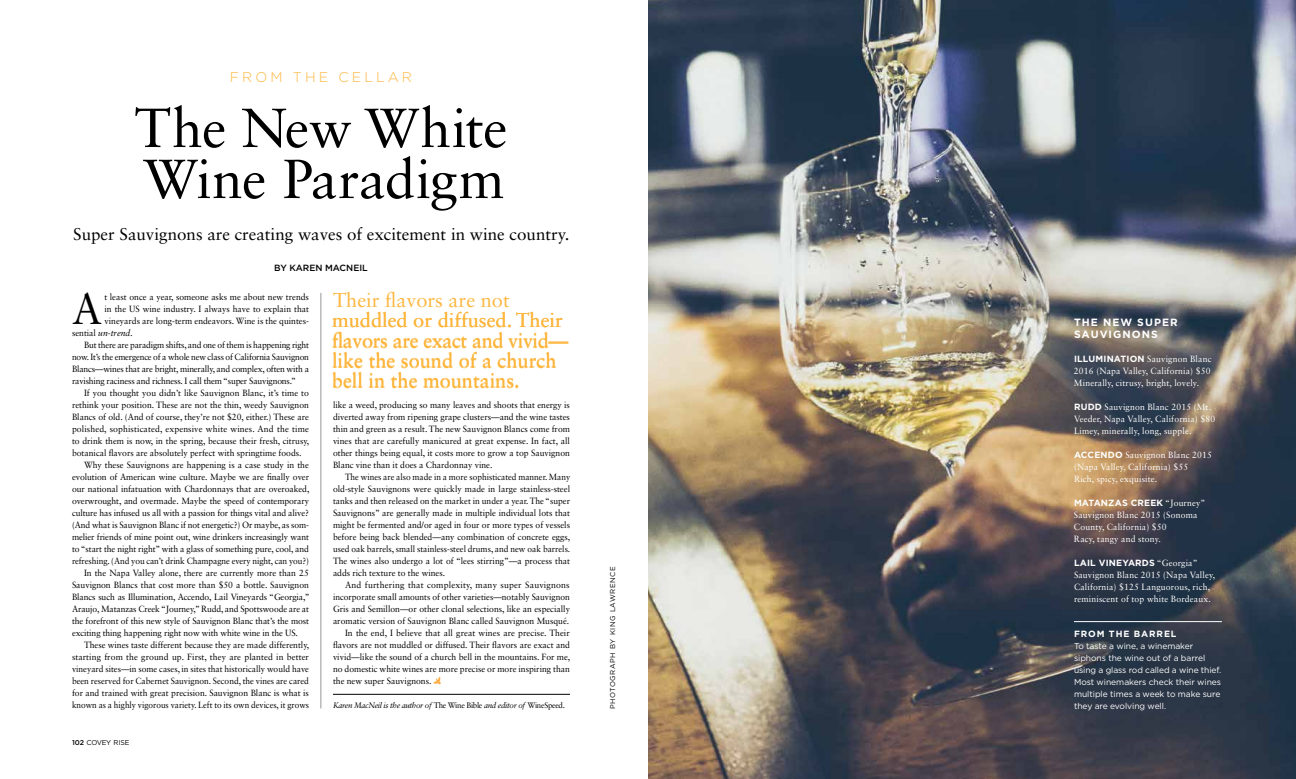
<style>
.page{position:relative;width:1296px;height:779px;background:#fff}
.page>*{position:absolute;margin:0;border:0;box-sizing:border-box;transform-origin:0 0}
.t1{font:55px/51px "Sabon LT Std";letter-spacing:-.01em;color:#000}
.t2{font:43.4px "Sabon LT Std";color:#000;scale:.96 1}
.t3{font:20px/20px "Sabon LT Std";color:#fdb740}
.t4{font:17px "Sabon LT Std";color:#000}
.t5{font:300 14px "Gotham";letter-spacing:.22em;color:#fdb740}
.t6{font:700 10.5px/12px "Gotham";letter-spacing:.1em;color:#fff}
.t7{font:9px/12px "Sabon LT Std";color:#000;text-align:justify;scale:.96 1}
.t8{font:9px/12px "Sabon LT Std";color:#000;text-align:justify;scale:.93 1}
.t9{font:9px/12px "Sabon LT Std";letter-spacing:.02em;color:#fff;scale:.96 1}
.t10{font:9px "Sabon LT Std";color:#000;scale:.95 1}
.t11{font:9px "Sabon LT Std";color:#000}
.t12{font:9px "Sabon LT Std";color:#000;scale:.94 1}
.t13{font:9px "Sabon LT Std";letter-spacing:-.02em;color:#000;scale:.96 1}
.t14{font:9px "Sabon LT Std";letter-spacing:-.02em;color:#000;scale:.95 1}
.t15{font:9px "Sabon LT Std";color:#000;scale:.92 1}
.t16{font:9px "Sabon LT Std";letter-spacing:.02em;color:#000}
.t17{font:700 9px "Gotham";letter-spacing:.02em;color:#fff}
.t18{font:italic 9px "Sabon LT Std";color:#000;scale:.96 1}
.t19{font:500 9px "Gotham";color:#000}
.t20{font:700 9px "Gotham";letter-spacing:.1em;color:#fff}
.t21{font:8.5px/12px "Gotham";letter-spacing:-.005em;color:#fff}
.t22{font:italic 8px "Sabon LT Std";letter-spacing:-.04em;color:#000}
.t23{font:7px "Gotham";letter-spacing:.08em;color:#000}
.t24{font:7px "Gotham";letter-spacing:-.035em;color:#000}
.s1{font-style:normal}
.s2{font-weight:500}
.s3{font-family:"Gotham";font-weight:700}
.s4{font-family:"Sabon LT Std";font-weight:400}
</style>
<div class="page">
<hr style="left:321px;top:293px;width:1px;height:415px;background:#939598">
<svg style="left:434px;top:676px;width:7px;height:8px"></svg>
<hr style="left:333px;top:694px;width:237px;height:1px;background:#000">
<img style="left:648px;top:0;width:648px;height:778px">
<hr style="left:1074px;top:621px;width:148px;height:1px;background:#fff">
<h3 class="t5" style="left:230px;top:70px;width:184px">FROM THE CELLAR</h3>
<h1 class="t1" style="left:134px;top:102px;width:375px">The New White<br>Wine Paradigm</h1>
<h3 class="t4" style="left:73px;top:224px;width:498px">Super Sauvignons are creating waves of excitement in wine country.</h3>
<p class="t19" style="left:274px;top:262px;width:95px">BY KAREN MACNEIL</p>
<h2 class="t2" style="left:72px;top:283px;width:33px">A</h2>
<p class="t7" style="left:105px;top:291px;width:214px">t least once a year, someone asks me about new trends</p>
<p class="t7" style="left:105px;top:303px;width:215px">in the US wine industry. I always have to explain that</p>
<p class="t7" style="left:105px;top:315px;width:214px">vineyards are long-term endeavors. Wine is the quintes-</p>
<p class="t18" style="left:72px;top:328px;width:65px"><span class="s1">sential</span> un-trend.</p>
<p class="t14" style="left:84px;top:340px;width:238px">But there are paradigm shifts, and one of them is happening right</p>
<p class="t14" style="left:72px;top:352px;width:251px">now. It’s the emergence of a whole new class of California Sauvignon</p>
<p class="t13" style="left:72px;top:364px;width:248px">Blancs—wines that are bright, minerally, and complex, often with a</p>
<p class="t13" style="left:72px;top:376px;width:235px">ravishing raciness and richness. I call them “super Sauvignons.”</p>
<p class="t7" style="left:84px;top:387px;width:236px">If you thought you didn’t like Sauvignon Blanc, it’s time to</p>
<p class="t7" style="left:72px;top:399px;width:248px">rethink your position. These are not the thin, weedy Sauvignon</p>
<p class="t7" style="left:72px;top:411px;width:248px">Blancs of old. (And of course, they’re not $20, either.) These are</p>
<p class="t11" style="left:72px;top:424px;width:239px">polished, sophisticated, expensive white wines. And the time</p>
<p class="t7" style="left:72px;top:435px;width:249px">to drink them is now, in the spring, because their fresh, citrusy,</p>
<p class="t7" style="left:72px;top:447px;width:241px">botanical flavors are absolutely perfect with springtime foods.</p>
<p class="t11" style="left:84px;top:460px;width:226px">Why these Sauvignons are happening is a case study in the</p>
<p class="t7" style="left:72px;top:471px;width:249px">evolution of American wine culture. Maybe we are finally over</p>
<p class="t7" style="left:72px;top:483px;width:249px">our national infatuation with Chardonnays that are overoaked,</p>
<p class="t7" style="left:72px;top:495px;width:248px">overwrought, and overmade. Maybe the speed of contemporary</p>
<p class="t7" style="left:72px;top:507px;width:248px">culture has infused us all with a passion for things vital and alive?</p>
<p class="t10" style="left:72px;top:520px;width:251px">(And what is Sauvignon Blanc if not energetic?) Or maybe, as som-</p>
<p class="t7" style="left:72px;top:531px;width:248px">melier friends of mine point out, wine drinkers increasingly want</p>
<p class="t7" style="left:72px;top:543px;width:248px">to “start the night right” with a glass of something pure, cool, and</p>
<p class="t10" style="left:72px;top:556px;width:251px">refreshing. (And you can’t drink Champagne every night, can you?)</p>
<p class="t7" style="left:84px;top:567px;width:236px">In the Napa Valley alone, there are currently more than 25</p>
<p class="t7" style="left:72px;top:579px;width:248px">Sauvignon Blancs that cost more than $50 a bottle. Sauvignon</p>
<p class="t7" style="left:72px;top:591px;width:249px">Blancs such as Illumination, Accendo, Lail Vineyards “Georgia,”</p>
<p class="t10" style="left:72px;top:604px;width:251px">Araujo, Matanzas Creek “Journey,” Rudd, and Spottswoode are at</p>
<p class="t7" style="left:72px;top:615px;width:248px">the forefront of this new style of Sauvignon Blanc that’s the most</p>
<p class="t7" style="left:72px;top:627px;width:237px">exciting thing happening right now with white wine in the US.</p>
<p class="t7" style="left:84px;top:639px;width:236px">These wines taste different because they are made differently,</p>
<p class="t11" style="left:72px;top:652px;width:239px">starting from the ground up. First, they are planted in better</p>
<p class="t12" style="left:72px;top:664px;width:254px">vineyard sites—in some cases, in sites that historically would have</p>
<p class="t12" style="left:72px;top:676px;width:254px">been reserved for Cabernet Sauvignon. Second, the vines are cared</p>
<p class="t7" style="left:72px;top:687px;width:248px">for and trained with great precision. Sauvignon Blanc is what is</p>
<p class="t15" style="left:72px;top:700px;width:259px">known as a highly vigorous variety. Left to its own devices, it grows</p>
<p class="t24" style="left:72px;top:738px;width:59px"><span class="s2">102</span> COVEY RISE</p>
<h3 class="t3" style="left:333px;top:290px;width:178px">Their flavors are not</h3>
<h3 class="t3" style="left:332px;top:310px;width:238px">muddled or diffused. Their flavors are exact and vivid— like the sound of a church bell in the mountains.</h3>
<p class="t7" style="left:333px;top:399px;width:248px">like a weed, producing so many leaves and shoots that energy is diverted away from ripening grape clusters—and the wine tastes thin and green as a result. The new Sauvignon Blancs come from vines that are carefully manicured at great expense. In fact, all other things being equal, it costs more to grow a top Sauvignon Blanc vine than it does a Chardonnay vine.</p>
<p class="t8" style="left:333px;top:471px;width:257px;text-indent:12px">The wines are also made in a more sophisticated manner. Many old-style Sauvignons were quickly made in large stainless-steel tanks and then released on the market in under a year. The “super Sauvignons” are generally made in multiple individual lots that might be fermented and/or aged in four or more types of vessels before being back blended—any combination of concrete eggs, used oak barrels, small stainless-steel drums, and new oak barrels.<br>The wines also undergo a lot of “lees stirring”—a process that adds rich texture to the wines.</p>
<p class="t16" style="left:345px;top:580px;width:226px">And furthering that complexity, many super Sauvignons</p>
<p class="t10" style="left:333px;top:592px;width:251px">incorporate small amounts of other varieties—notably Sauvignon</p>
<p class="t7" style="left:333px;top:603px;width:248px">Gris and Semillon—or other clonal selections, like an especially</p>
<p class="t7" style="left:333px;top:615px;width:248px">aromatic version of Sauvignon Blanc called Sauvignon Musqué.</p>
<p class="t11" style="left:345px;top:628px;width:226px">In the end, I believe that all great wines are precise. Their</p>
<p class="t7" style="left:333px;top:639px;width:248px">flavors are not muddled or diffused. Their flavors are exact and</p>
<p class="t7" style="left:333px;top:651px;width:249px">vivid—like the sound of a church bell in the mountains. For me,</p>
<p class="t7" style="left:333px;top:663px;width:248px">no domestic white wines are more precise or more inspiring than</p>
<p class="t7" style="left:333px;top:675px;width:104px">the new super Sauvignons.</p>
<p class="t22" style="left:333px;top:701px;width:233px">Karen MacNeil is the author of <span class="s1">The Wine Bible</span> and editor of <span class="s1">WineSpeed.</span></p>
<p class="t23" style="left:609px;top:709px;width:144px;rotate:-90deg">PHOTOGRAPH BY KING LAWRENCE</p>
<p class="t6" style="left:1074px;top:316px;width:105px">THE NEW SUPER<br>SAUVIGNONS</p>
<p class="t9" style="left:1074px;top:353px;width:145px;text-align:justify"><span class="s3">ILLUMINATION</span> Sauvignon Blanc 2016 (Napa Valley, California) $50<br>Minerally, citrusy, bright, lovely.</p>
<p class="t9" style="left:1074px;top:401px;width:149px"><span class="s3">RUDD</span> Sauvignon Blanc 2015 (Mt.<br>Veeder, Napa Valley, California) $80<br>Limey, minerally, long, supple.</p>
<p class="t9" style="left:1074px;top:449px;width:145px"><span class="s3">ACCENDO</span> Sauvignon Blanc 2015 (Napa Valley, California) $55<br>Rich, spicy, exquisite.</p>
<p class="t17" style="left:1074px;top:498px;width:133px">MATANZAS CREEK <span class="s4">“Journey”</span></p>
<p class="t9" style="left:1074px;top:509px;width:130px">Sauvignon Blanc 2015 (Sonoma<br>County, California) $50<br>Racy, tangy and stony.</p>
<p class="t17" style="left:1074px;top:558px;width:125px">LAIL VINEYARDS <span class="s4">“Georgia”</span></p>
<p class="t9" style="left:1074px;top:569px;width:149px">Sauvignon Blanc 2015 (Napa Valley,<br>California) $125 Languorous, rich, reminiscent of top white Bordeaux.</p>
<p class="t20" style="left:1074px;top:628px;width:104px">FROM THE BARREL</p>
<p class="t21" style="left:1074px;top:639px;width:149px">To taste a wine, a winemaker siphons the wine out of a barrel using a glass rod called a wine thief.<br>Most winemakers check their wines multiple times a week to make sure they are evolving well.</p>
</div>
